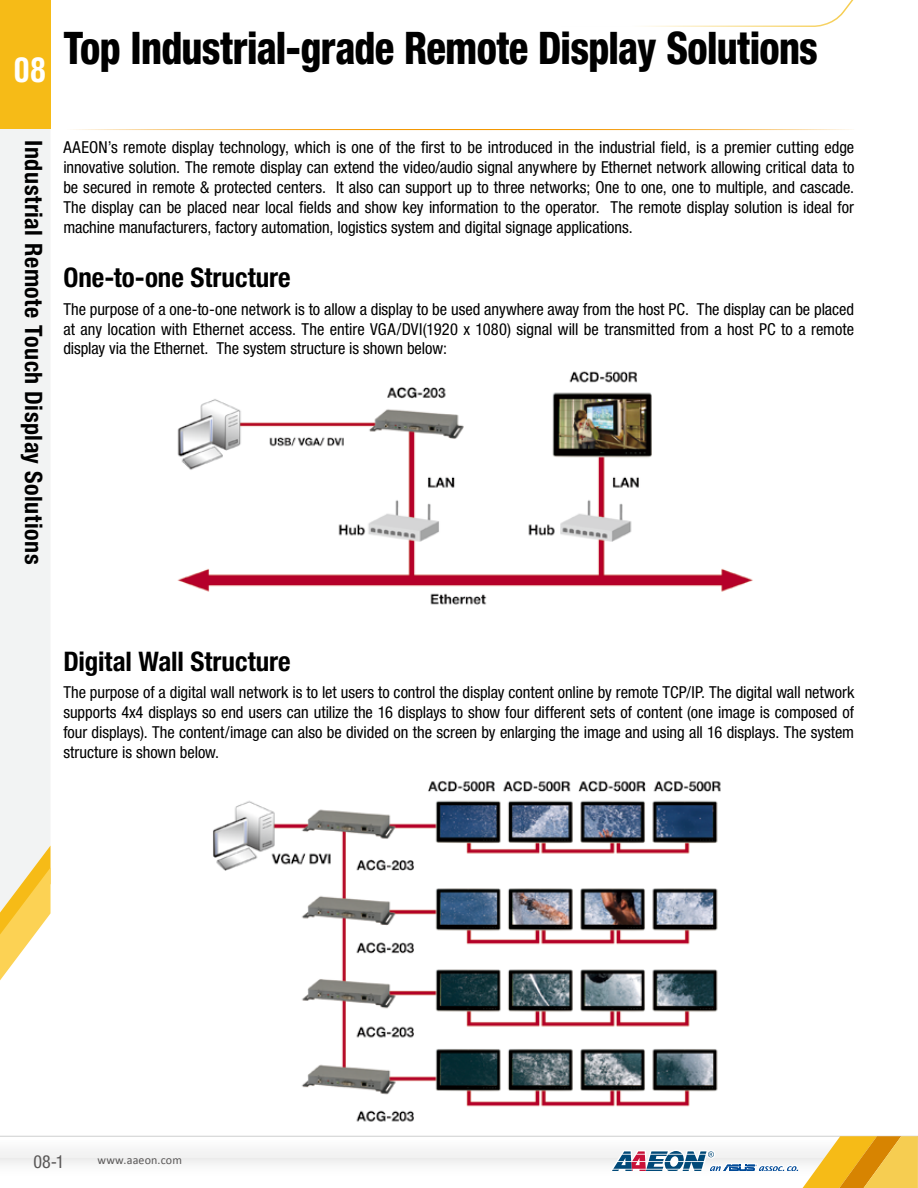
<style>
.page{position:relative;width:918px;height:1188px;background:#fff}
.page>*{position:absolute;margin:0;border:0;box-sizing:border-box;transform-origin:0 0}
.t1{font:800 condensed 45px "Helvetica Neue";letter-spacing:-.02em;color:#000;scale:.9 1}
.t2{font:700 condensed 33px "Helvetica LT Std";color:#fff}
.t3{font:700 condensed 27px "Helvetica Neue";color:#000}
.t4{font:700 condensed 24px "Helvetica Neue";letter-spacing:.02em;color:#000}
.t5{font:condensed 18px "Helvetica Neue";color:#595757}
.t6{font:condensed 16.5px/19.8px "Helvetica Neue";letter-spacing:-.005em;color:#000;text-align:justify}
.t7{font:12px "Calibri";letter-spacing:.015em;color:#595757}
</style>
<div class="page">
<div style="left:0;top:129px;width:51px;height:717px;background:#f2f3f3"></div>
<svg style="left:0;top:846px;width:51px;height:135px"></svg>
<div style="left:0;top:0;width:51px;height:129px;background:#f6bb17"></div>
<svg style="left:0;top:1136px;width:610px;height:28px"></svg>
<hr style="left:64px;top:129px;width:790px;height:1px;background:#f39700">
<svg style="left:610px;top:1136px;width:308px;height:52px"></svg>
<svg style="left:643px;top:0;width:211px;height:27px"></svg>
<img style="left:177px;top:371px;width:576px;height:234px">
<img style="left:213px;top:781px;width:508px;height:341px">
<h2 class="t2" style="left:13px;top:49px;width:34px">08</h2>
<h1 class="t1" style="left:64px;top:20px;width:840px">Top Industrial-grade Remote Display Solutions</h1>
<h3 class="t4" style="left:48px;top:140px;width:426px;rotate:90deg">Industrial Remote Touch Display Solutions</h3>
<p class="t6" style="left:63px;top:137px;width:792px">AAEON’s remote display technology, which is one of the first to be introduced in the industrial field, is a premier cutting edge innovative solution. The remote display can extend the video/audio signal anywhere by Ethernet network allowing critical data to be secured in remote &amp; protected centers. It also can support up to three networks; One to one, one to multiple, and cascade.<br>The display can be placed near local fields and show key information to the operator. The remote display solution is ideal for machine manufacturers, factory automation, logistics system and digital signage applications.</p>
<h3 class="t3" style="left:63px;top:261px;width:229px">One-to-one Structure</h3>
<p class="t6" style="left:63px;top:299px;width:792px">The purpose of a one-to-one network is to allow a display to be used anywhere away from the host PC. The display can be placed at any location with Ethernet access. The entire VGA/DVI(1920 x 1080) signal will be transmitted from a host PC to a remote display via the Ethernet. The system structure is shown below:</p>
<h3 class="t3" style="left:63px;top:645px;width:229px">Digital Wall Structure</h3>
<p class="t6" style="left:63px;top:683px;width:793px">The purpose of a digital wall network is to let users to control the display content online by remote TCP/IP. The digital wall network supports 4x4 displays so end users can utilize the 16 displays to show four different sets of content (one image is composed of four displays). The content/image can also be divided on the screen by enlarging the image and using all 16 displays. The system structure is shown below.</p>
<p class="t5" style="left:34px;top:1151px;width:33px">08-1</p>
<p class="t7" style="left:97px;top:1153px;width:86px">www.aaeon.com</p>
</div>
